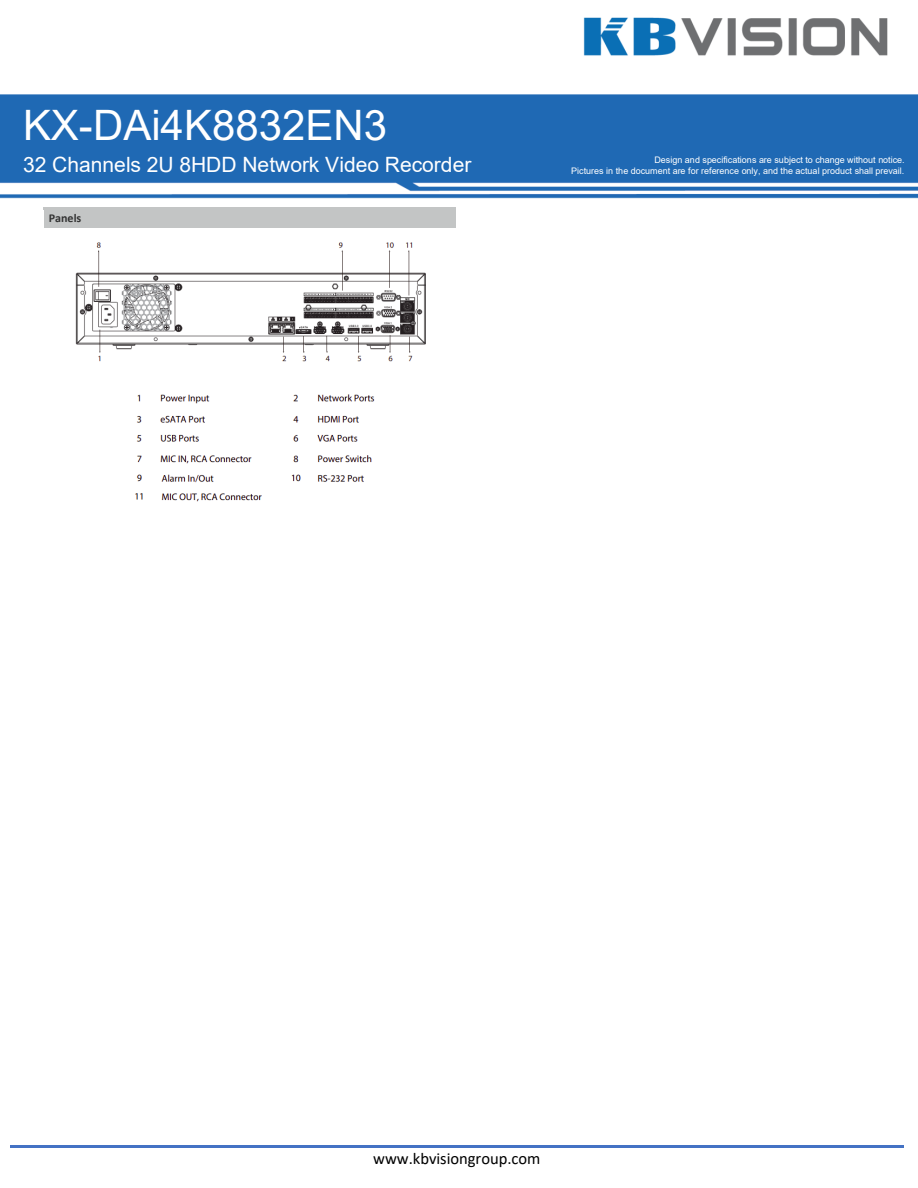
<style>
.page{position:relative;width:918px;height:1188px;background:#fff}
.page>*{position:absolute;margin:0;border:0;box-sizing:border-box;transform-origin:0 0}
.t1{font:42px "Arial";color:#fff}
.t2{font:21px "Arial";color:#fff}
.t3{font:16.5px "Calibri";color:#000}
.t4{font:700 12px "Calibri";color:#333}
.t5{font:9px/11.1px "Arial";color:#fff;text-align:right}
</style>
<div class="page">
<hr style="left:10px;top:1146px;width:893px;height:2px;background:#4472c4">
<img style="left:0;top:17px;width:918px;height:182px">
<div style="left:49px;top:210px;width:408px;height:15px;background:#c3c5c5"></div>
<hr style="left:44px;top:207px;width:412px;height:3px;background:#c3c5c5">
<hr style="left:43px;top:225px;width:413px;height:3px;background:#c3c5c5">
<svg style="left:456px;top:210px;width:1px;height:15px"></svg>
<img style="left:75px;top:242px;width:351px;height:260px">
<h1 class="t1" style="left:23px;top:96px;width:366px">KX-DAi4K8832EN3</h1>
<h2 class="t2" style="left:23px;top:150px;width:450px">32 Channels 2U 8HDD Network Video Recorder</h2>
<p class="t5" style="left:571px;top:154px;width:335px">Design and specifications are subject to change without notice.<br>Pictures in the document are for reference only, and the actual product shall prevail.</p>
<h3 class="t4" style="left:49px;top:209px;width:34px">Panels</h3>
<h3 class="t3" style="left:373px;top:1147px;width:169px">www.kbvisiongroup.com</h3>
</div>
